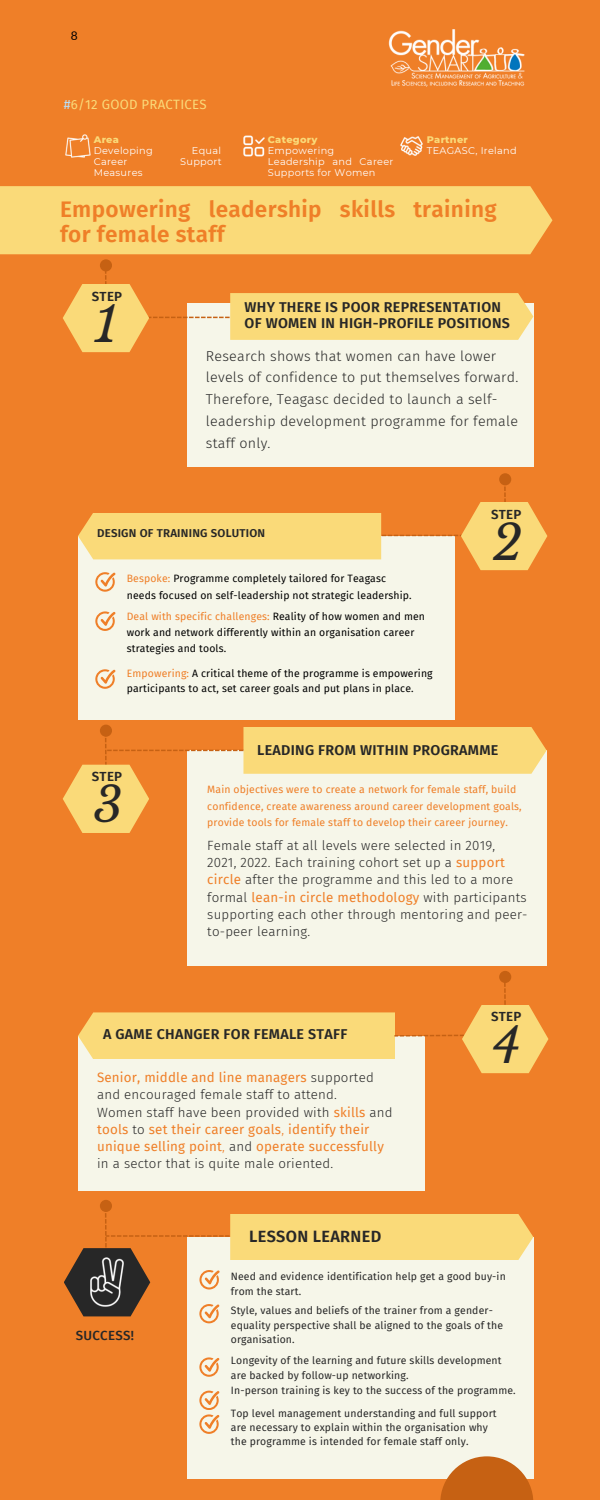
<style>
.page{position:relative;width:600px;height:1500px;background:#ef7f28}
.page>*{position:absolute;margin:0;border:0;box-sizing:border-box;transform-origin:0 0}
.t1{font:italic 48px "Libre Baskerville";color:#272727}
.t2{font:600 22.6px/24.8px "Fira Sans";letter-spacing:.015em;color:#ef7f28}
.t3{font:600 16.3px "Fira Sans";letter-spacing:.02em;color:#272727}
.t4{font:300 14.3px/21.8px "Fira Sans";letter-spacing:.015em;color:#272727}
.t5{font:600 14.3px/15.8px "Fira Sans";letter-spacing:.02em;color:#272727}
.t6{font:300 13.3px/17.2px "Fira Sans";letter-spacing:.015em;color:#272727}
.t7{font:600 13.3px "Fira Sans";letter-spacing:.02em;color:#272727}
.t8{font:500 13.3px "Fira Sans";letter-spacing:.02em;color:#272727}
.t9{font:13.2px "Fira Sans";letter-spacing:.02em;color:#fada79}
.t10{font:12px "Lato";color:#000}
.t11{font:600 11.5px "Fira Sans";letter-spacing:.02em;color:#272727}
.t12{font:10.4px/14.2px "Fira Sans";letter-spacing:.015em;color:#272727}
.t13{font:10.4px/16.1px "Fira Sans";letter-spacing:.015em;color:#000}
.t14{font:10.4px/16.5px "Fira Sans";letter-spacing:.015em;color:#ef7f28}
.t15{font:9.8px/11.2px "Montserrat";letter-spacing:.03em;color:#fefefe}
.t16{font:800 9.8px "Montserrat";letter-spacing:.03em;color:#fada79}
.s1{color:#b9e0fa}
.s2{color:#ef7f28}
.s3{font-weight:400;color:#ef7f28}
</style>
<div class="page">
<div style="left:187px;top:303px;width:348px;height:164px;background:#f6f6e9"></div>
<div style="left:187px;top:750px;width:359px;height:217px;background:#f6f6e9"></div>
<div style="left:187px;top:1237px;width:348px;height:242px;background:#f6f6e9"></div>
<div style="left:78px;top:536px;width:377px;height:184px;background:#f6f6e9"></div>
<div style="left:78px;top:1036px;width:348px;height:155px;background:#f6f6e9"></div>
<div style="left:230px;top:293px;width:303px;height:47px;background:#fada79"></div>
<div style="left:243px;top:727px;width:304px;height:47px;background:#fada79"></div>
<div style="left:230px;top:1214px;width:303px;height:46px;background:#fada79"></div>
<div style="left:78px;top:513px;width:303px;height:46px;background:#fada79"></div>
<div style="left:78px;top:1012px;width:317px;height:47px;background:#fada79"></div>
<svg style="left:382px;top:485px;width:124px;height:52px"></svg>
<svg style="left:394px;top:983px;width:112px;height:87px"></svg>
<svg style="left:462px;top:1005px;width:87px;height:68px;fill:#fada79"></svg>
<svg style="left:105px;top:738px;width:138px;height:27px"></svg>
<svg style="left:63px;top:765px;width:86px;height:68px;fill:#fada79"></svg>
<svg style="left:105px;top:271px;width:125px;height:48px"></svg>
<svg style="left:64px;top:1248px;width:79px;height:68px;fill:#272727"></svg>
<div style="left:499px;top:473px;width:12px;height:12px;background:#c66113"></div>
<div style="left:499px;top:971px;width:12px;height:12px;background:#c66113"></div>
<div style="left:100px;top:725px;width:12px;height:12px;background:#c66113"></div>
<div style="left:100px;top:259px;width:12px;height:12px;background:#c66113"></div>
<div style="left:100px;top:1200px;width:12px;height:12px;background:#c66113"></div>
<svg style="left:440px;top:1456px;width:93px;height:44px;fill:#c66113"></svg>
<svg style="left:63px;top:284px;width:86px;height:68px;fill:#fada79"></svg>
<svg style="left:461px;top:502px;width:86px;height:68px;fill:#fada79"></svg>
<div style="left:0;top:186px;width:553px;height:68px;background:#fada79"></div>
<svg style="left:95px;top:572px;width:21px;height:20px"></svg>
<svg style="left:95px;top:611px;width:21px;height:20px"></svg>
<svg style="left:95px;top:669px;width:21px;height:20px"></svg>
<svg style="left:105px;top:1208px;width:125px;height:87px"></svg>
<img style="left:388px;top:29px;width:137px;height:58px">
<img style="left:66px;top:134px;width:24px;height:24px">
<img style="left:244px;top:136px;width:20px;height:20px">
<img style="left:400px;top:136px;width:23px;height:20px">
<img style="left:81px;top:1256px;width:52px;height:52px">
<svg style="left:199px;top:1304px;width:20px;height:19px"></svg>
<svg style="left:199px;top:1357px;width:20px;height:20px"></svg>
<svg style="left:199px;top:1391px;width:20px;height:43px"></svg>
<p class="t10" style="left:71px;top:28px;width:8px">8</p>
<p class="t9" style="left:64px;top:96px;width:144px"><span class="s1">#</span>6/12 GOOD PRACTICES</p>
<p class="t16" style="left:94px;top:133px;width:27px">Area</p>
<p class="t15" style="left:94px;top:145px;width:61px">Developing</p>
<p class="t15" style="left:192px;top:145px;width:31px">Equal</p>
<p class="t15" style="left:94px;top:156px;width:35px">Career</p>
<p class="t15" style="left:180px;top:156px;width:43px">Support</p>
<p class="t15" style="left:94px;top:167px;width:50px">Measures</p>
<p class="t16" style="left:268px;top:133px;width:51px">Category</p>
<p class="t15" style="left:268px;top:145px;width:127px">Empowering<br>Leadership and Career<br>Supports for Women</p>
<p class="t16" style="left:427px;top:133px;width:43px">Partner</p>
<p class="t15" style="left:427px;top:145px;width:91px">TEAGASC, Ireland</p>
<h2 class="t2" style="left:60px;top:197px;width:438px">Empowering leadership skills training for female staff</h2>
<p class="t7" style="left:92px;top:289px;width:32px">STEP</p>
<h1 class="t1" style="left:95px;top:296px;width:24px">1</h1>
<p class="t5" style="left:245px;top:300px;width:267px">WHY THERE IS POOR REPRESENTATION<br>OF WOMEN IN HIGH-PROFILE POSITIONS</p>
<p class="t4" style="left:206px;top:345px;width:314px">Research shows that women can have lower levels of confidence to put themselves forward.<br>Therefore, Teagasc decided to launch a self&shy;leadership development programme for female staff only.</p>
<p class="t7" style="left:491px;top:507px;width:32px">STEP</p>
<p class="t11" style="left:97px;top:527px;width:170px">DESIGN OF TRAINING SOLUTION</p>
<p class="t13" style="left:127px;top:570px;width:286px;line-height:16.5px"><span class="s2">Bespoke:</span> Programme completely tailored for Teagasc needs focused on self-leadership not strategic leadership.</p>
<p class="t13" style="left:127px;top:608px;width:300px"><span class="s2">Deal with specific challenges:</span> Reality of how women and men work and network differently within an organisation career strategies and tools.</p>
<p class="t13" style="left:127px;top:665px;width:307px;line-height:15.8px"><span class="s2">Empowering:</span> A critical theme of the programme is empowering participants to act, set career goals and put plans in place.</p>
<h1 class="t1" style="left:493px;top:514px;width:31px">2</h1>
<p class="t7" style="left:92px;top:768px;width:32px">STEP</p>
<h1 class="t1" style="left:93px;top:775px;width:31px">3</h1>
<p class="t5" style="left:257px;top:743px;width:243px">LEADING FROM WITHIN PROGRAMME</p>
<p class="t14" style="left:207px;top:782px;width:316px">Main objectives were to create a network for female staff, build confidence, create awareness around career development goals,</p>
<p class="t14" style="left:207px;top:815px;width:302px">provide tools for female staff to develop their career journey.</p>
<p class="t6" style="left:207px;top:837px;width:322px">Female staff at all levels were selected in 2019, 2021, 2022. Each training cohort set up a <span class="s3">support circle</span> after the programme and this led to a more formal <span class="s3">lean-in circle methodology</span> with participants supporting each other through mentoring and peer&shy;to-peer learning.</p>
<p class="t7" style="left:491px;top:1009px;width:32px">STEP</p>
<p class="t5" style="left:103px;top:1027px;width:246px">A GAME CHANGER FOR FEMALE STAFF</p>
<p class="t6" style="left:97px;top:1069px;width:297px"><span class="s3">Senior, middle and line managers</span> supported and encouraged female staff to attend.<br>Women staff have been provided with <span class="s3">skills</span> and <span class="s3">tools</span> to <span class="s3">set their career goals</span><span class="s2">,</span> <span class="s3">identify their unique selling point</span><span class="s2">,</span> and <span class="s3">operate successfully </span>in a sector that is quite male oriented.</p>
<p class="t3" style="left:249px;top:1227px;width:134px">LESSON LEARNED</p>
<h1 class="t1" style="left:493px;top:1016px;width:29px">4</h1>
<p class="t8" style="left:76px;top:1328px;width:60px">SUCCESS!</p>
<p class="t12" style="left:231px;top:1270px;width:276px">Need and evidence identification help get a good buy-in from the start.</p>
<p class="t12" style="left:231px;top:1303px;width:274px;line-height:15px">Style, values and beliefs of the trainer from a gender&shy;equality perspective shall be aligned to the goals of the</p>
<p class="t12" style="left:231px;top:1328px;width:272px;line-height:21.8px">organisation.<br>Longevity of the learning and future skills development</p>
<p class="t12" style="left:231px;top:1367px;width:286px;line-height:15.8px">are backed by follow-up networking.<br>In-person training is key to the success of the programme.</p>
<p class="t12" style="left:231px;top:1406px;width:267px">Top level management understanding and full support are necessary to explain within the organisation why the programme is intended for female staff only.</p>
</div>
